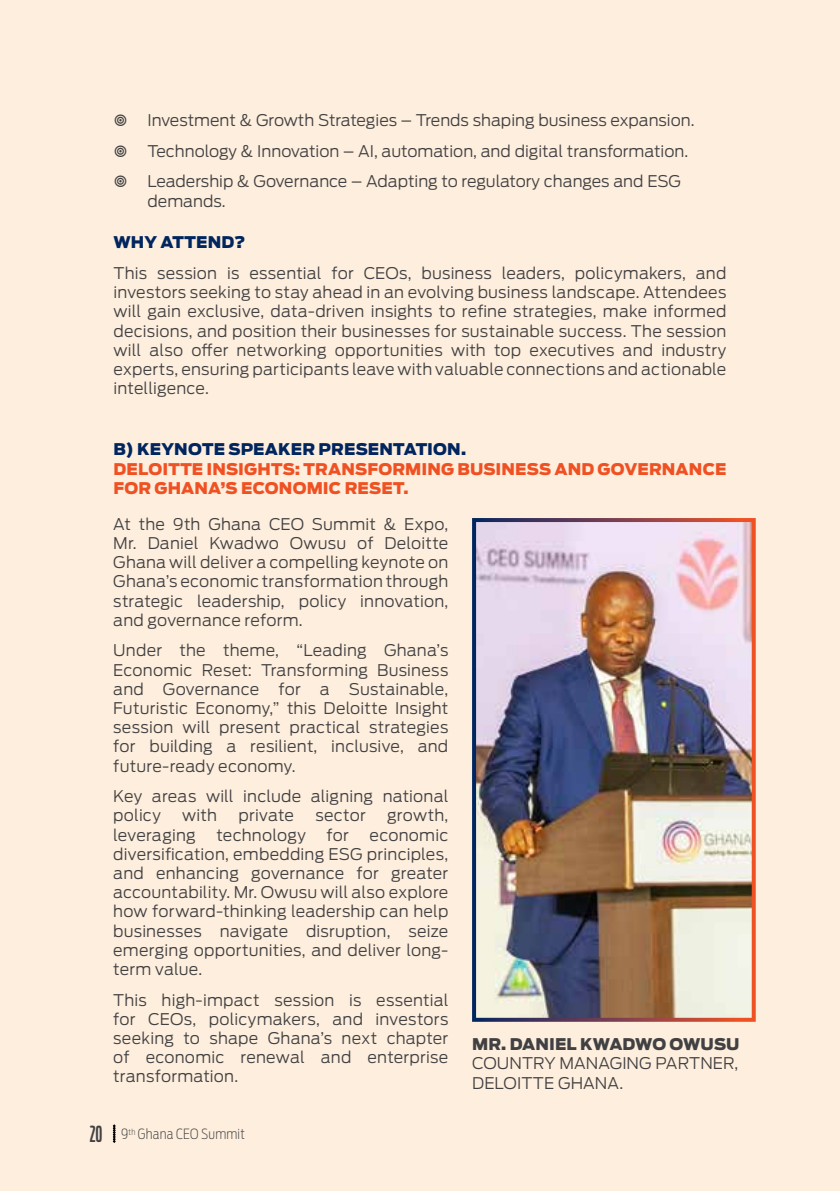
<style>
.page{position:relative;width:840px;height:1191px;background:#fff}
.page>*{position:absolute;margin:0;border:0;box-sizing:border-box;transform-origin:0 0}
.t1{font:300 16px/19.2px "Ford Antenna";letter-spacing:.005em;color:#414042;text-align:justify}
.t2{font:900 16px/19.2px "Antenna";letter-spacing:.01em;color:#f05123}
.t3{font:900 16px "Antenna";letter-spacing:.01em;color:#00255f}
.t4{font:900 16px "Ford Antenna";letter-spacing:.005em;color:#414042}
.t5{font:200 14px "Ford Antenna Cond";letter-spacing:.015em;color:#414042}
.s1{font-family:"Antenna Comp";font-weight:500;font-size:22px}
</style>
<div class="page">
<div style="left:0;top:0;width:839px;height:1191px;background:#fdeedd"></div>
<img style="left:477px;top:523px;width:273px;height:493px">
<svg style="left:113px;top:1124px;width:2px;height:18px"></svg>
<p class="t1" style="left:147px;top:103px;width:548px;line-height:30.6px;text-align:left">Investment &amp; Growth Strategies – Trends shaping business expansion.<br>Technology &amp; Innovation – AI, automation, and digital transformation.<br>Leadership &amp; Governance – Adapting to regulatory changes and ESG</p>
<p class="t1" style="left:147px;top:189px;width:80px">demands.</p>
<p class="t3" style="left:113px;top:233px;width:133px">WHY ATTEND?</p>
<p class="t1" style="left:113px;top:262px;width:614px">This session is essential for CEOs, business leaders, policymakers, and investors seeking to stay ahead in an evolving business landscape. Attendees will gain exclusive, data-driven insights to refine strategies, make informed decisions, and position their businesses for sustainable success. The session will also offer networking opportunities with top executives and industry experts, ensuring participants leave with valuable connections and actionable intelligence.</p>
<p class="t3" style="left:113px;top:440px;width:354px">B) KEYNOTE SPEAKER PRESENTATION.</p>
<p class="t2" style="left:113px;top:459px;width:614px">DELOITTE INSIGHTS: TRANSFORMING BUSINESS AND GOVERNANCE<br>FOR GHANA’S ECONOMIC RESET.</p>
<p class="t1" style="left:113px;top:512px;width:336px">At the 9th Ghana CEO Summit &amp; Expo, Mr. Daniel Kwadwo Owusu of Deloitte Ghana will deliver a compelling keynote on Ghana’s economic transformation through strategic leadership, policy innovation, and governance reform.</p>
<p class="t1" style="left:113px;top:639px;width:336px">Under the theme, “Leading Ghana’s Economic Reset: Transforming Business and Governance for a Sustainable, Futuristic Economy,” this Deloitte Insight session will present practical strategies for building a resilient, inclusive, and future-ready economy.</p>
<p class="t1" style="left:113px;top:785px;width:336px">Key areas will include aligning national policy</p>
<p class="t1" style="left:182px;top:804px;width:36px">with</p>
<p class="t1" style="left:238px;top:804px;width:57px">private</p>
<p class="t1" style="left:315px;top:804px;width:52px">sector</p>
<p class="t1" style="left:387px;top:804px;width:63px">growth,</p>
<p class="t1" style="left:113px;top:823px;width:84px">leveraging</p>
<p class="t1" style="left:216px;top:823px;width:91px">technology</p>
<p class="t1" style="left:326px;top:823px;width:24px">for</p>
<p class="t1" style="left:113px;top:823px;width:336px;text-indent:256px">economic diversification, embedding ESG principles, and enhancing governance for greater accountability. Mr. Owusu will also explore how forward-thinking leadership can help businesses navigate disruption, seize emerging opportunities, and deliver long&shy;term value.</p>
<p class="t1" style="left:113px;top:988px;width:336px">This high-impact session is essential for CEOs, policymakers, and investors seeking to shape Ghana’s next chapter of economic renewal and enterprise transformation.</p>
<p class="t4" style="left:472px;top:1029px;width:269px">MR. DANIEL KWADWO OWUSU</p>
<p class="t1" style="left:472px;top:1052px;width:267px">COUNTRY MANAGING PARTNER,<br>DELOITTE GHANA.</p>
<p class="t5" style="left:90px;top:1122px;width:157px"><span class="s1">20</span> 9<sup>th</sup> Ghana CEO Summit</p>
</div>
